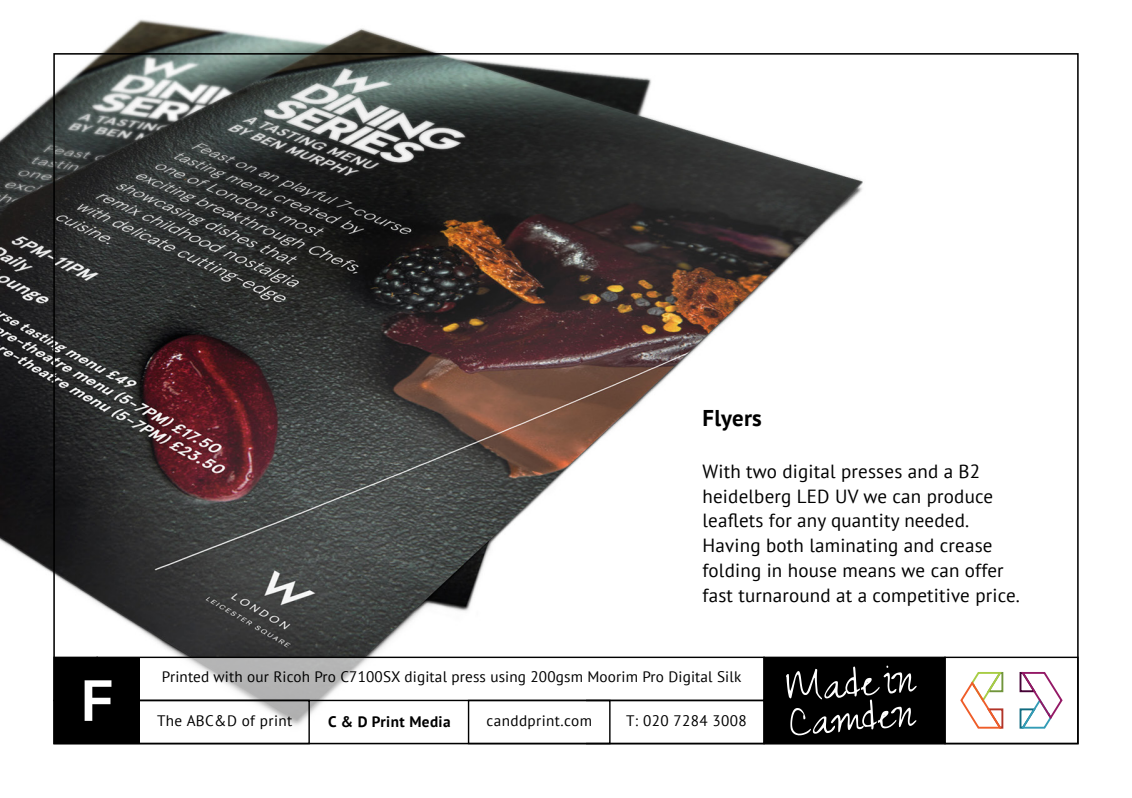
<style>
.page{position:relative;width:1132px;height:798px;background:#fff}
.page>*{position:absolute;margin:0;border:0;box-sizing:border-box;transform-origin:0 0}
.t1{font:700 60.81px "Eurostile";color:#fff}
.t2{font:700 22.81px "PT Sans";letter-spacing:.01em;color:#000}
.t3{font:19px/24.7px "PT Sans";letter-spacing:.01em;color:#000}
.t4{font:15.19px "PT Sans";letter-spacing:.01em;color:#000}
.t5{font:700 15.19px "PT Sans";letter-spacing:.025em;color:#000}
</style>
<div class="page">
<img style="left:0;top:19px;width:1079px;height:726px">
<div style="left:54px;top:657px;width:1024px;height:86px;background:#fff"></div>
<svg style="left:53px;top:656px;width:712px;height:89px"></svg>
<div style="left:54px;top:657px;width:86px;height:85px;background:#000"></div>
<div style="left:53px;top:656px;width:45px;height:45px;border:1px solid #000"></div>
<div style="left:764px;top:657px;width:180px;height:86px;background:#000"></div>
<div style="left:763px;top:656px;width:182px;height:88px;border:1px solid #000"></div>
<svg style="left:786px;top:665px;width:130px;height:70px"></svg>
<div style="left:585px;top:699px;width:179px;height:45px;border:1px solid #000"></div>
<div style="left:944px;top:656px;width:134px;height:88px;border:1px solid #000"></div>
<div style="left:468px;top:699px;width:142px;height:45px;border:1px solid #000"></div>
<svg style="left:1019px;top:671px;width:44px;height:58px"></svg>
<svg style="left:960px;top:672px;width:44px;height:57px"></svg>
<h1 class="t1" style="left:81px;top:667px;width:33px">F</h1>
<p class="t2" style="left:702px;top:403px;width:61px">Flyers</p>
<p class="t3" style="left:702px;top:458px;width:319px">With two digital presses and a B2 heidelberg LED UV we can produce leaflets for any quantity needed.<br>Having both laminating and crease folding in house means we can offer fast turnaround at a competitive price.</p>
<p class="t4" style="left:162px;top:666px;width:581px">Printed with our Ricoh Pro C7100SX digital press using 200gsm Moorim Pro Digital Silk</p>
<p class="t4" style="left:157px;top:711px;width:137px">The ABC&amp;D of print</p>
<p class="t5" style="left:328px;top:711px;width:124px">C &amp; D Print Media</p>
<p class="t4" style="left:486px;top:711px;width:107px">canddprint.com</p>
<p class="t4" style="left:626px;top:711px;width:122px">T: 020 7284 3008</p>
</div>
